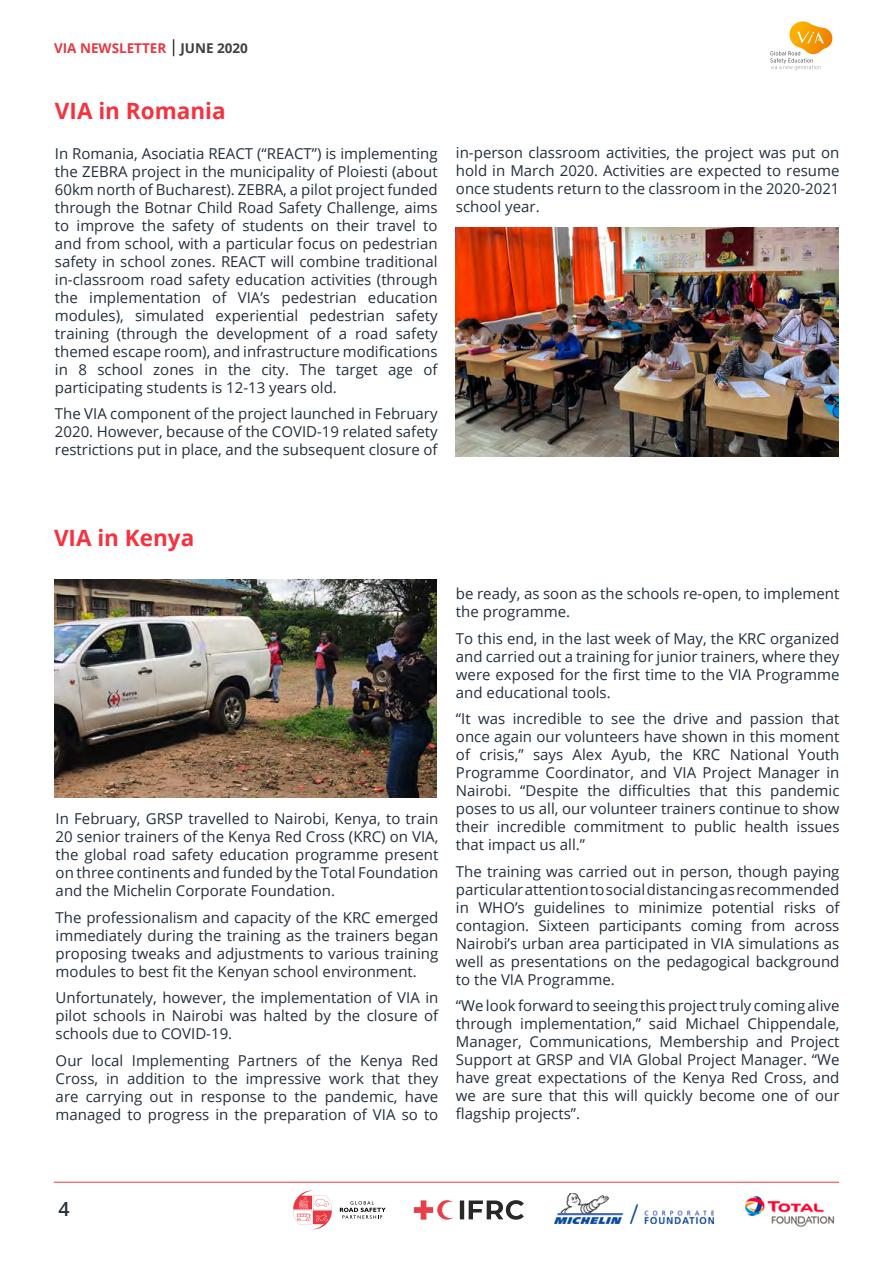
<style>
.page{position:relative;width:893px;height:1263px;background:#fff}
.page>*{position:absolute;margin:0;border:0;box-sizing:border-box;transform-origin:0 0}
.t1{font:700 22.5px "Open Sans";color:#f4333f}
.t2{font:600 19.5px "Open Sans";color:#222f3e}
.t3{font:15px/18px "Open Sans";color:#222f3e;text-align:justify}
.t4{font:700 13.5px "Open Sans";color:#e73843}
.s1{color:#3f3f3e}
</style>
<div class="page">
<img style="left:456px;top:228px;width:383px;height:228px">
<img style="left:54px;top:579px;width:383px;height:218px">
<svg style="left:173px;top:39px;width:1px;height:17px"></svg>
<img style="left:745px;top:1196px;width:90px;height:31px">
<svg style="left:414px;top:1200px;width:39px;height:20px"></svg>
<svg style="left:460px;top:1200px;width:64px;height:20px"></svg>
<svg style="left:340px;top:1201px;width:46px;height:18px"></svg>
<svg style="left:293px;top:1191px;width:39px;height:38px"></svg>
<img style="left:555px;top:1193px;width:158px;height:30px">
<hr style="left:54px;top:1182px;width:785px;height:1px;background:#e73843">
<svg style="left:770px;top:21px;width:63px;height:49px"></svg>
<p class="t4" style="left:54px;top:38px;width:195px">VIA NEWSLETTER <span class="s1">JUNE 2020</span></p>
<h1 class="t1" style="left:55px;top:95px;width:172px">VIA in Romania</h1>
<p class="t3" style="left:55px;top:144px;width:384px">In Romania, Asociatia REACT (“REACT”) is implementing the ZEBRA project in the municipality of Ploiesti (about 60km north of Bucharest). ZEBRA, a pilot project funded through the Botnar Child Road Safety Challenge, aims to improve the safety of students on their travel to and from school, with a particular focus on pedestrian safety in school zones. REACT will combine traditional in-classroom road safety education activities (through the implementation of VIA’s pedestrian education modules), simulated experiential pedestrian safety training (through the development of a road safety themed escape room), and infrastructure modifications in 8 school zones in the city. The target age of participating students is 12-13 years old.</p>
<p class="t3" style="left:55px;top:404px;width:384px">The VIA component of the project launched in February 2020. However, because of the COVID-19 related safety restrictions put in place, and the subsequent closure of</p>
<p class="t3" style="left:456px;top:143px;width:385px">in-person classroom activities, the project was put on hold in March 2020. Activities are expected to resume once students return to the classroom in the 2020-2021 school year.</p>
<h1 class="t1" style="left:54px;top:522px;width:142px">VIA in Kenya</h1>
<p class="t3" style="left:56px;top:809px;width:384px">In February, GRSP travelled to Nairobi, Kenya, to train 20 senior trainers of the Kenya Red Cross (KRC) on VIA, the global road safety education programme present on three continents and funded by the Total Foundation and the Michelin Corporate Foundation.</p>
<p class="t3" style="left:56px;top:908px;width:384px">The professionalism and capacity of the KRC emerged immediately during the training as the trainers began proposing tweaks and adjustments to various training modules to best fit the Kenyan school environment.</p>
<p class="t3" style="left:56px;top:988px;width:384px">Unfortunately, however, the implementation of VIA in pilot schools in Nairobi was halted by the closure of schools due to COVID-19.</p>
<p class="t3" style="left:56px;top:1051px;width:384px">Our local Implementing Partners of the Kenya Red Cross, in addition to the impressive work that they are carrying out in response to the pandemic, have managed to progress in the preparation of VIA so to</p>
<p class="t3" style="left:456px;top:584px;width:385px">be ready, as soon as the schools re-open, to implement the programme.</p>
<p class="t3" style="left:456px;top:629px;width:385px">To this end, in the last week of May, the KRC organized and carried out a training for junior trainers, where they were exposed for the first time to the VIA Programme and educational tools.</p>
<p class="t3" style="left:456px;top:709px;width:385px">“It was incredible to see the drive and passion that once again our volunteers have shown in this moment of crisis,” says Alex Ayub, the KRC National Youth Programme Coordinator, and VIA Project Manager in Nairobi. “Despite the difficulties that this pandemic poses to us all, our volunteer trainers continue to show their incredible commitment to public health issues that impact us all.”</p>
<p class="t3" style="left:456px;top:862px;width:385px">The training was carried out in person, though paying particular attention to social distancing as recommended in WHO’s guidelines to minimize potential risks of contagion. Sixteen participants coming from across Nairobi’s urban area participated in VIA simulations as well as presentations on the pedagogical background to the VIA Programme.</p>
<p class="t3" style="left:456px;top:996px;width:385px">“We look forward to seeing this project truly coming alive through implementation,” said Michael Chippendale, Manager, Communications, Membership and Project Support at GRSP and VIA Global Project Manager. “We have great expectations of the Kenya Red Cross, and we are sure that this will quickly become one of our flagship projects”.</p>
<h2 class="t2" style="left:59px;top:1196px;width:13px">4</h2>
</div>
